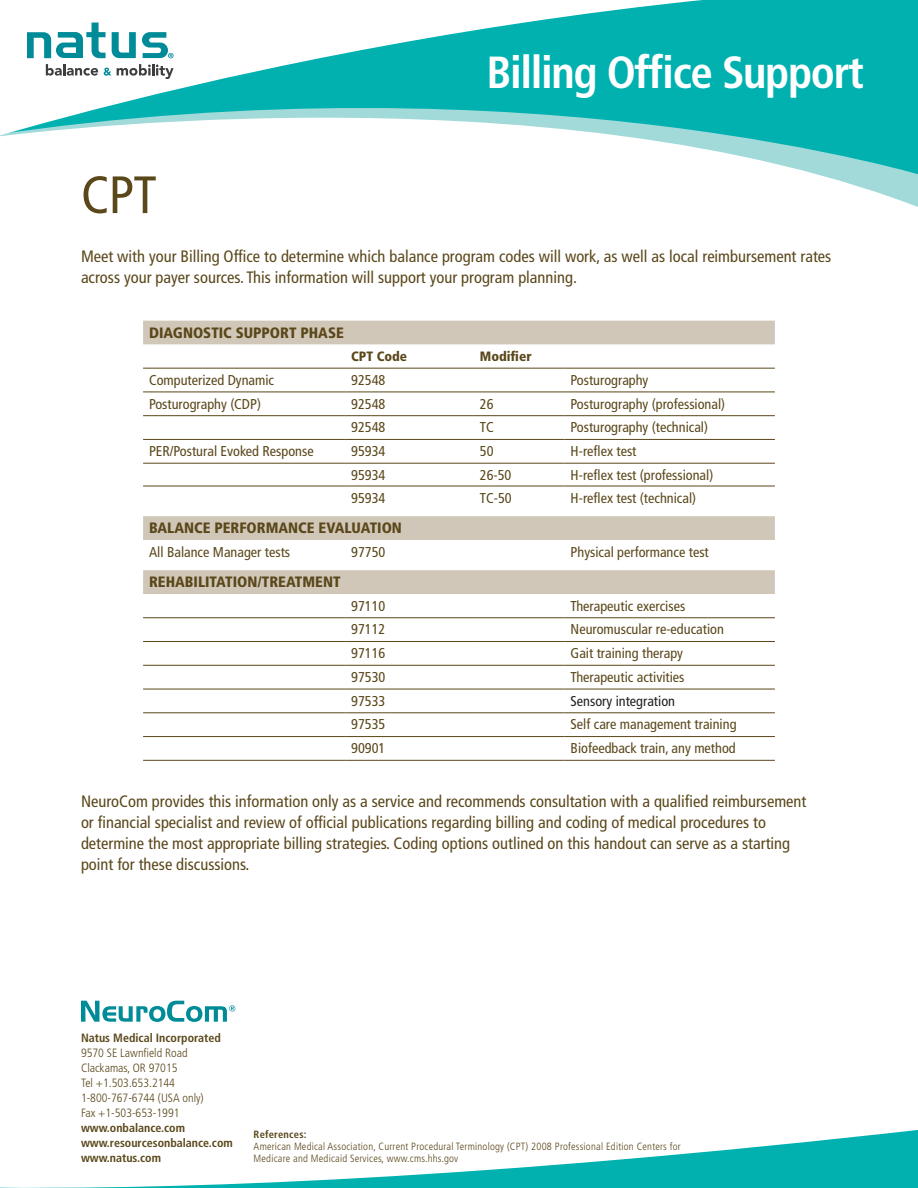
<style>
.page{position:relative;width:918px;height:1188px;background:#fff}
.page>*{position:absolute;margin:0;border:0;box-sizing:border-box;transform-origin:0 0}
.Head_1_Brown{font:condensed 52.5px "Frutiger LT Std";color:#5a471a}
.t1{font:700 condensed 45px "Frutiger LT Std";letter-spacing:-.03em;color:#fff}
.Text__Intro_2{font:condensed 16.5px/21px "Frutiger LT Std";color:#5a471a}
.t2{font:900 condensed 15px "Frutiger LT Std";color:#5a471a}
.t3{font:condensed 14.25px "Frutiger LT Std";color:#5a471a}
.t4{font:condensed 14.25px "Frutiger LT Std";color:#231f20}
.t5{font:900 condensed 13.5px "Frutiger LT Std";color:#5a471a}
.Text__Natus_address{font:300 condensed 12px/15px "Frutiger LT Std";color:#5a471a}
.Text__Natus_address-2{font:700 condensed 12px/15px "Frutiger LT Std";color:#5a471a}
.Text__Footnotes{font:300 condensed 10.5px/12px "Frutiger LT Std";letter-spacing:.02em;color:#5a471a}
.Text__Footnotes-2{font:700 condensed 10.5px "Frutiger LT Std";letter-spacing:.02em;color:#5a471a}
.s1{font-weight:300}
.s2{font-weight:700}
</style>
<div class="page">
<svg style="left:0;top:1130px;width:918px;height:58px"></svg>
<svg style="left:830px;top:178px;width:88px;height:29px"></svg>
<svg style="left:740px;top:156px;width:178px;height:22px;fill:#a2dada"></svg>
<svg style="left:0;top:0;width:918px;height:156px;fill:#00b1b0"></svg>
<svg style="left:143px;top:321px;width:632px;height:273px"></svg>
<hr style="left:143px;top:368px;width:202px;height:1px;background:#5a471a">
<hr style="left:345px;top:368px;width:129px;height:1px;background:#5a471a">
<hr style="left:474px;top:368px;width:91px;height:1px;background:#5a471a">
<hr style="left:565px;top:368px;width:210px;height:1px;background:#5a471a">
<hr style="left:143px;top:392px;width:202px;height:1px;background:#5a471a">
<hr style="left:345px;top:392px;width:129px;height:1px;background:#5a471a">
<hr style="left:474px;top:392px;width:91px;height:1px;background:#5a471a">
<hr style="left:565px;top:392px;width:210px;height:1px;background:#5a471a">
<hr style="left:143px;top:415px;width:202px;height:1px;background:#5a471a">
<hr style="left:345px;top:415px;width:129px;height:1px;background:#5a471a">
<hr style="left:474px;top:415px;width:91px;height:1px;background:#5a471a">
<hr style="left:565px;top:415px;width:210px;height:1px;background:#5a471a">
<hr style="left:143px;top:439px;width:202px;height:1px;background:#5a471a">
<hr style="left:345px;top:439px;width:129px;height:1px;background:#5a471a">
<hr style="left:474px;top:439px;width:91px;height:1px;background:#5a471a">
<hr style="left:565px;top:439px;width:210px;height:1px;background:#5a471a">
<hr style="left:143px;top:463px;width:202px;height:1px;background:#5a471a">
<hr style="left:345px;top:463px;width:129px;height:1px;background:#5a471a">
<hr style="left:474px;top:463px;width:91px;height:1px;background:#5a471a">
<hr style="left:565px;top:463px;width:210px;height:1px;background:#5a471a">
<hr style="left:143px;top:486px;width:202px;height:1px;background:#5a471a">
<hr style="left:345px;top:486px;width:129px;height:1px;background:#5a471a">
<hr style="left:474px;top:486px;width:91px;height:1px;background:#5a471a">
<hr style="left:565px;top:486px;width:210px;height:1px;background:#5a471a">
<hr style="left:143px;top:618px;width:202px;height:1px;background:#5a471a">
<hr style="left:345px;top:618px;width:129px;height:1px;background:#5a471a">
<hr style="left:474px;top:618px;width:91px;height:1px;background:#5a471a">
<hr style="left:565px;top:618px;width:210px;height:1px;background:#5a471a">
<hr style="left:143px;top:641px;width:202px;height:1px;background:#5a471a">
<hr style="left:345px;top:641px;width:129px;height:1px;background:#5a471a">
<hr style="left:474px;top:641px;width:91px;height:1px;background:#5a471a">
<hr style="left:565px;top:641px;width:210px;height:1px;background:#5a471a">
<hr style="left:143px;top:665px;width:202px;height:1px;background:#5a471a">
<hr style="left:345px;top:665px;width:129px;height:1px;background:#5a471a">
<hr style="left:474px;top:665px;width:91px;height:1px;background:#5a471a">
<hr style="left:565px;top:665px;width:210px;height:1px;background:#5a471a">
<hr style="left:143px;top:689px;width:202px;height:1px;background:#5a471a">
<hr style="left:345px;top:689px;width:129px;height:1px;background:#5a471a">
<hr style="left:474px;top:689px;width:91px;height:1px;background:#5a471a">
<hr style="left:565px;top:689px;width:210px;height:1px;background:#5a471a">
<hr style="left:143px;top:713px;width:202px;height:1px;background:#5a471a">
<hr style="left:345px;top:713px;width:129px;height:1px;background:#5a471a">
<hr style="left:474px;top:713px;width:91px;height:1px;background:#5a471a">
<hr style="left:565px;top:713px;width:210px;height:1px;background:#5a471a">
<hr style="left:143px;top:736px;width:202px;height:1px;background:#5a471a">
<hr style="left:345px;top:736px;width:129px;height:1px;background:#5a471a">
<hr style="left:474px;top:736px;width:91px;height:1px;background:#5a471a">
<hr style="left:565px;top:736px;width:210px;height:1px;background:#5a471a">
<hr style="left:143px;top:760px;width:202px;height:1px;background:#5a471a">
<hr style="left:345px;top:760px;width:129px;height:1px;background:#5a471a">
<hr style="left:474px;top:760px;width:91px;height:1px;background:#5a471a">
<hr style="left:565px;top:760px;width:210px;height:1px;background:#5a471a">
<svg style="left:112px;top:32px;width:24px;height:26px"></svg>
<svg style="left:27px;top:23px;width:79px;height:35px"></svg>
<svg style="left:142px;top:32px;width:32px;height:26px"></svg>
<svg style="left:46px;top:64px;width:52px;height:12px"></svg>
<svg style="left:104px;top:68px;width:7px;height:8px"></svg>
<svg style="left:117px;top:64px;width:57px;height:15px"></svg>
<svg style="left:81px;top:1001px;width:154px;height:21px"></svg>
<p class="Head_1_Brown" style="left:81px;top:164px;width:77px">CPT</p>
<p class="t1" style="left:487px;top:45px;width:379px">Billing Office Support</p>
<p class="Text__Intro_2" style="left:81px;top:246px;width:752px">Meet with your Billing Office to determine which balance program codes will work, as well as local reimbursement rates across your payer sources. This information will support your program planning.</p>
<p class="t2" style="left:149px;top:324px;width:196px">DIAGNOSTIC SUPPORT PHASE</p>
<p class="t5" style="left:351px;top:348px;width:58px">CPT Code</p>
<p class="t5" style="left:480px;top:348px;width:53px">Modifier</p>
<p class="t3" style="left:149px;top:372px;width:127px">Computerized Dynamic</p>
<p class="t3" style="left:351px;top:372px;width:36px">92548</p>
<p class="t3" style="left:571px;top:372px;width:79px">Posturography</p>
<p class="t3" style="left:149px;top:395px;width:113px">Posturography (CDP)</p>
<p class="t3" style="left:351px;top:395px;width:36px">92548</p>
<p class="t3" style="left:480px;top:395px;width:15px">26</p>
<p class="t3" style="left:571px;top:395px;width:156px">Posturography (professional)</p>
<p class="t3" style="left:351px;top:419px;width:36px">92548</p>
<p class="t3" style="left:480px;top:419px;width:15px">TC</p>
<p class="t3" style="left:571px;top:419px;width:139px">Posturography (technical)</p>
<p class="t3" style="left:149px;top:443px;width:166px">PER/Postural Evoked Response</p>
<p class="t3" style="left:351px;top:443px;width:36px">95934</p>
<p class="t3" style="left:480px;top:443px;width:15px">50</p>
<p class="t3" style="left:571px;top:443px;width:67px">H-reflex test</p>
<p class="t3" style="left:351px;top:467px;width:36px">95934</p>
<p class="t3" style="left:480px;top:467px;width:33px">26-50</p>
<p class="t3" style="left:571px;top:467px;width:144px">H-reflex test (professional)</p>
<p class="t3" style="left:351px;top:489px;width:36px">95934</p>
<p class="t3" style="left:480px;top:489px;width:33px">TC-50</p>
<p class="t3" style="left:571px;top:489px;width:127px">H-reflex test (technical)</p>
<p class="t2" style="left:149px;top:519px;width:254px">BALANCE PERFORMANCE EVALUATION</p>
<p class="t3" style="left:149px;top:543px;width:143px">All Balance Manager tests</p>
<p class="t3" style="left:351px;top:543px;width:36px">97750</p>
<p class="t3" style="left:571px;top:543px;width:140px">Physical performance test</p>
<p class="t2" style="left:149px;top:573px;width:193px">REHABILITATION/TREATMENT</p>
<p class="t3" style="left:351px;top:597px;width:36px">97110</p>
<p class="t3" style="left:571px;top:597px;width:116px">Therapeutic exercises</p>
<p class="t3" style="left:351px;top:621px;width:36px">97112</p>
<p class="t3" style="left:571px;top:621px;width:155px">Neuromuscular re-education</p>
<p class="t3" style="left:351px;top:645px;width:36px">97116</p>
<p class="t3" style="left:571px;top:645px;width:114px">Gait training therapy</p>
<p class="t3" style="left:351px;top:669px;width:36px">97530</p>
<p class="t3" style="left:571px;top:669px;width:115px">Therapeutic activities</p>
<p class="t3" style="left:351px;top:692px;width:36px">97533</p>
<p class="t4" style="left:571px;top:692px;width:106px">Sensory integration</p>
<p class="t3" style="left:351px;top:716px;width:36px">97535</p>
<p class="t3" style="left:571px;top:716px;width:167px">Self care management training</p>
<p class="t3" style="left:351px;top:740px;width:36px">90901</p>
<p class="t3" style="left:571px;top:740px;width:167px">Biofeedback train, any method</p>
<p class="Text__Intro_2" style="left:81px;top:791px;width:727px">NeuroCom provides this information only as a service and recommends consultation with a qualified reimbursement or financial specialist and review of official publications regarding billing and coding of medical procedures to determine the most appropriate billing strategies. Coding options outlined on this handout can serve as a starting point for these discussions.</p>
<p class="Text__Natus_address-2" style="left:81px;top:1031px;width:141px">Natus Medical Incorporated<br><span class="s1">9570 SE Lawnfield Road</span></p>
<p class="Text__Natus_address" style="left:81px;top:1061px;width:98px">Clackamas, OR 97015<br>Tel +1.503.653.2144</p>
<p class="Text__Natus_address" style="left:81px;top:1091px;width:124px">1-800-767-6744 (USA only)</p>
<p class="Text__Natus_address" style="left:81px;top:1106px;width:106px">Fax +1-503-653-1991 <span class="s2">www.onbalance.com</span></p>
<p class="Text__Natus_address-2" style="left:81px;top:1136px;width:153px">www.resourcesonbalance.com</p>
<p class="Text__Natus_address-2" style="left:81px;top:1151px;width:82px">www.natus.com</p>
<p class="Text__Footnotes-2" style="left:254px;top:1128px;width:54px">References:</p>
<p class="Text__Footnotes" style="left:254px;top:1140px;width:429px">American Medical Association, Current Procedural Terminology (CPT) 2008 Professional Edition Centers for<br>Medicare and Medicaid Services, www.cms.hhs.gov</p>
</div>
